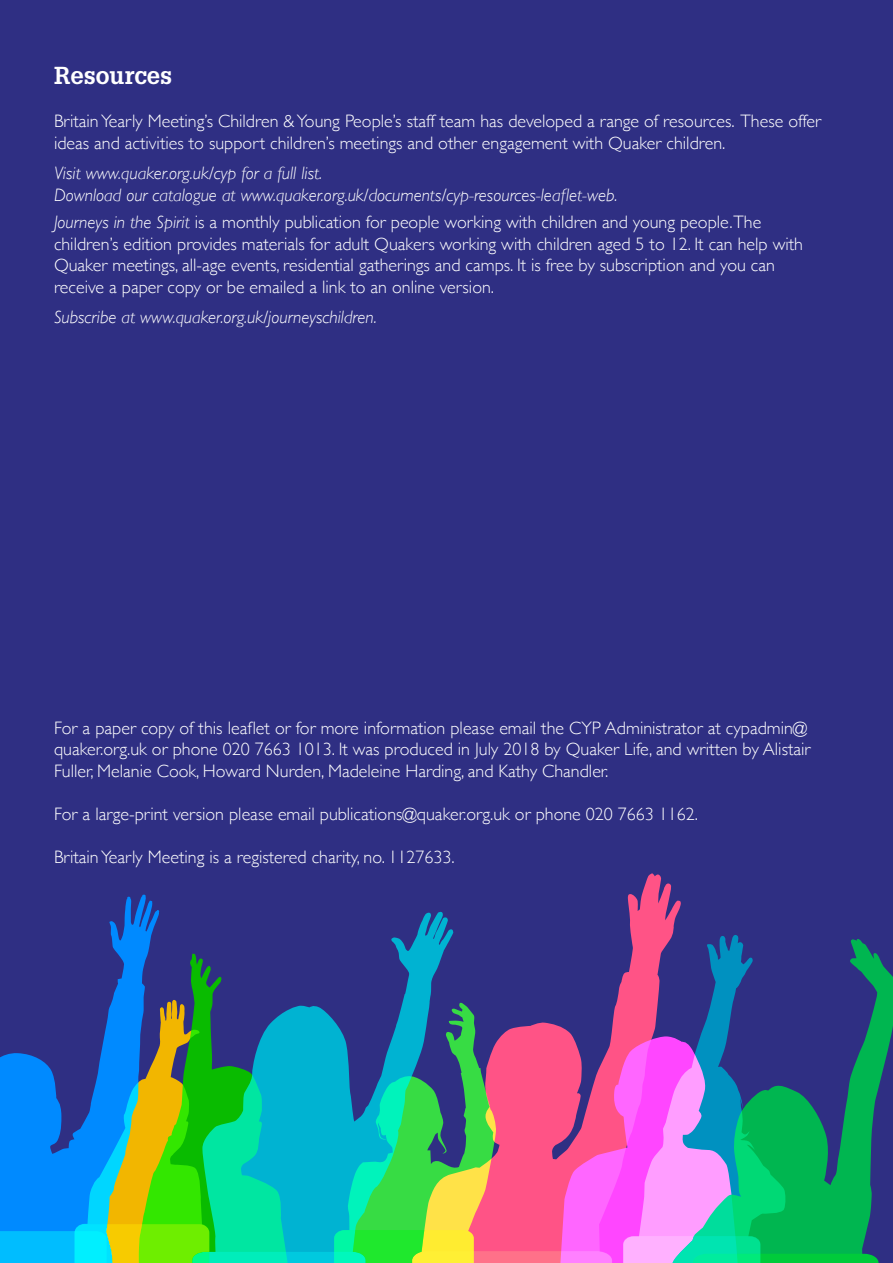
<style>
.page{position:relative;width:893px;height:1263px;background:#2f2f83}
.page>*{position:absolute;margin:0;border:0;box-sizing:border-box;transform-origin:0 0}
.t1{font:700 24px "Glypha";color:#fff}
.t2{font:300 18px/21.6px "Gill Sans";color:#fff}
.t3{font:italic 300 18px/21.6px "Gill Sans";color:#fff}
.s1{font-style:italic}
</style>
<div class="page">
<svg style="left:707px;top:939px;width:186px;height:324px"></svg>
<svg style="left:440px;top:873px;width:241px;height:127px"></svg>
<svg style="left:109px;top:895px;width:50px;height:105px"></svg>
<svg style="left:192px;top:912px;width:261px;height:88px"></svg>
<svg style="left:0;top:1000px;width:878px;height:263px"></svg>
<h1 class="t1" style="left:54px;top:61px;width:120px">Resources</h1>
<p class="t2" style="left:54px;top:110px;width:769px">Britain Yearly Meeting’s Children &amp; Young People’s staff team has developed a range of resources. These offer ideas and activities to support children’s meetings and other engagement with Quaker children.</p>
<p class="t3" style="left:54px;top:162px;width:565px">Visit www.quaker.org.uk/cyp for a full list.<br>Download our catalogue at www.quaker.org.uk/documents/cyp-resources-leaflet-web.</p>
<p class="t2" style="left:54px;top:211px;width:751px"><span class="s1">Journeys in the Spirit</span> is a monthly publication for people working with children and young people.The children’s edition provides materials for adult Quakers working with children aged 5 to 12. It can help with Quaker meetings, all-age events, residential gatherings and camps. It is free by subscription and you can receive a paper copy or be emailed a link to an online version.</p>
<p class="t3" style="left:54px;top:306px;width:324px">Subscribe at www.quaker.org.uk/journeyschildren.</p>
<p class="t2" style="left:54px;top:716px;width:758px">For a paper copy of this leaflet or for more information please email the CYP Administrator at cypadmin@ quaker.org.uk or phone 020 7663 1013. It was produced in July 2018 by Quaker Life, and written by Alistair<br>Fuller, Melanie Cook, Howard Nurden, Madeleine Harding, and Kathy Chandler.</p>
<p class="t2" style="left:54px;top:802px;width:646px">For a large-print version please email publications@quaker.org.uk or phone 020 7663 1162.</p>
<p class="t2" style="left:54px;top:846px;width:402px">Britain Yearly Meeting is a registered charity, no. 1127633.</p>
</div>
